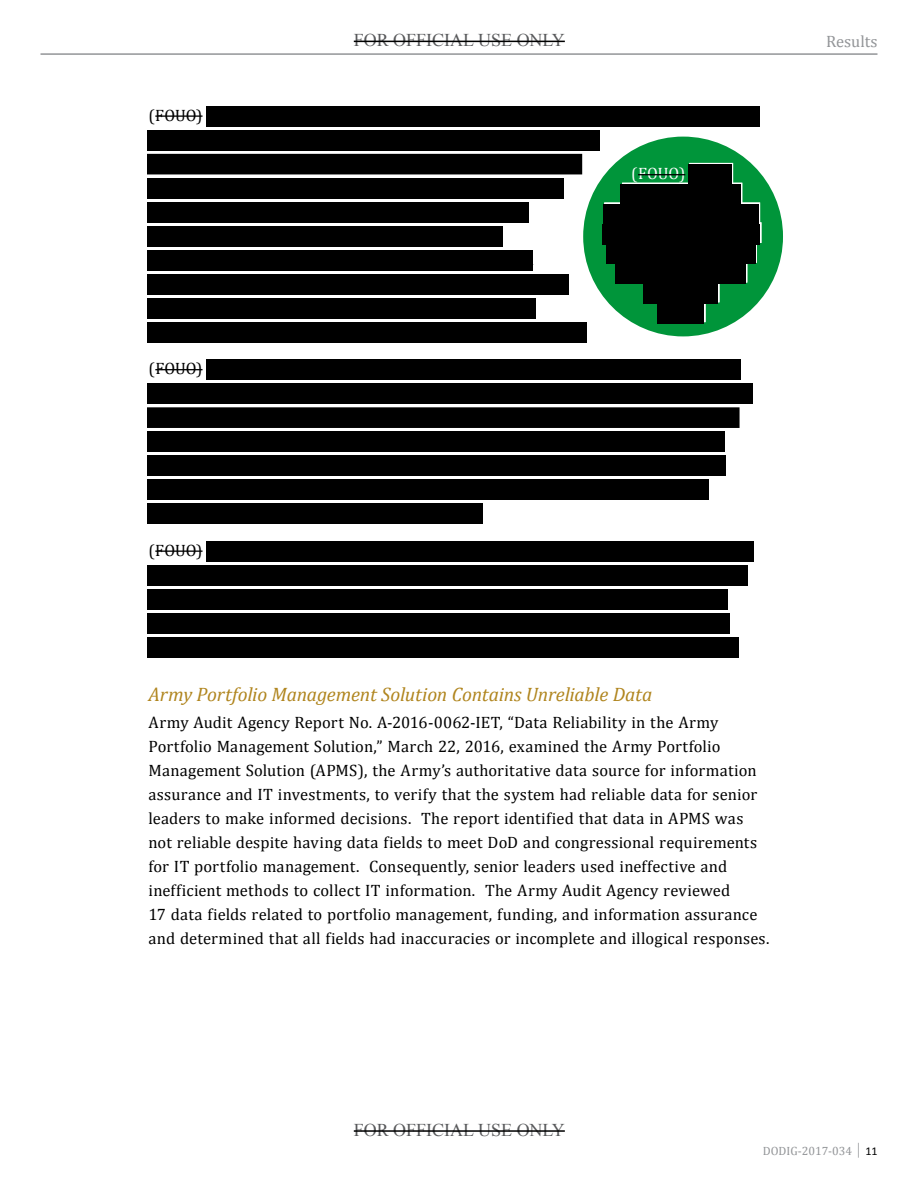
<style>
.page{position:relative;width:918px;height:1188px;background:#fff}
.page>*{position:absolute;margin:0;border:0;box-sizing:border-box;transform-origin:0 0}
.Heading_4{font:italic 19.5px "Cambria";letter-spacing:-.01em;color:#b0851e}
.t1{font:18px "Times New Roman";color:#58595b}
.Body{font:16.5px/24px "Cambria";letter-spacing:.01em;color:#000}
.t2{font:16.5px "Cambria";color:#939598}
.t3{font:16.5px "Cambria";color:#fff}
.t4{font:12px "Cambria";color:#939598}
.s1{font-family:"Calibri";color:#000}
</style>
<div class="page">
<hr style="left:40px;top:53px;width:838px;height:2px;background:#939598">
<svg style="left:583px;top:137px;width:200px;height:199px"></svg>
<hr style="left:354px;top:41px;width:211px;height:1px;background:#000">
<hr style="left:354px;top:1130px;width:211px;height:2px;background:#000">
<hr style="left:155px;top:115px;width:48px;height:2px;background:#000">
<hr style="left:155px;top:369px;width:48px;height:1px;background:#000">
<hr style="left:155px;top:551px;width:48px;height:1px;background:#000">
<hr style="left:638px;top:174px;width:47px;height:1px;background:#000">
<div style="left:206px;top:106px;width:554px;height:20px;background:#000"></div>
<div style="left:147px;top:130px;width:452px;height:20px;background:#000"></div>
<div style="left:147px;top:154px;width:435px;height:20px;background:#000"></div>
<div style="left:147px;top:178px;width:417px;height:20px;background:#000"></div>
<div style="left:147px;top:202px;width:381px;height:20px;background:#000"></div>
<div style="left:147px;top:226px;width:356px;height:20px;background:#000"></div>
<div style="left:147px;top:250px;width:385px;height:20px;background:#000"></div>
<div style="left:147px;top:274px;width:422px;height:21px;background:#000"></div>
<div style="left:147px;top:298px;width:388px;height:21px;background:#000"></div>
<div style="left:147px;top:322px;width:440px;height:21px;background:#000"></div>
<div style="left:688px;top:164px;width:44px;height:21px;background:#000"></div>
<div style="left:621px;top:184px;width:120px;height:21px;background:#000"></div>
<div style="left:603px;top:204px;width:156px;height:21px;background:#000"></div>
<div style="left:603px;top:224px;width:157px;height:20px;background:#000"></div>
<div style="left:606px;top:244px;width:149px;height:20px;background:#000"></div>
<div style="left:616px;top:263px;width:130px;height:21px;background:#000"></div>
<div style="left:643px;top:283px;width:75px;height:21px;background:#000"></div>
<div style="left:657px;top:303px;width:47px;height:21px;background:#000"></div>
<div style="left:206px;top:359px;width:534px;height:21px;background:#000"></div>
<div style="left:147px;top:383px;width:605px;height:21px;background:#000"></div>
<div style="left:147px;top:407px;width:593px;height:21px;background:#000"></div>
<div style="left:147px;top:431px;width:577px;height:21px;background:#000"></div>
<div style="left:147px;top:455px;width:579px;height:21px;background:#000"></div>
<div style="left:147px;top:479px;width:562px;height:21px;background:#000"></div>
<div style="left:147px;top:503px;width:335px;height:21px;background:#000"></div>
<div style="left:206px;top:541px;width:548px;height:20px;background:#000"></div>
<div style="left:147px;top:565px;width:601px;height:20px;background:#000"></div>
<div style="left:147px;top:589px;width:581px;height:20px;background:#000"></div>
<div style="left:147px;top:613px;width:582px;height:20px;background:#000"></div>
<div style="left:147px;top:637px;width:592px;height:20px;background:#000"></div>
<p class="Body" style="left:148px;top:103px;width:56px">(FOUO)</p>
<p class="t1" style="left:354px;top:28px;width:213px">FOR OFFICIAL USE ONLY</p>
<p class="t3" style="left:631px;top:164px;width:56px">(FOUO)</p>
<p class="t2" style="left:826px;top:31px;width:53px">Results</p>
<p class="Body" style="left:149px;top:357px;width:56px">(FOUO)</p>
<p class="Body" style="left:148px;top:538px;width:56px">(FOUO)</p>
<p class="Heading_4" style="left:148px;top:681px;width:505px">Army Portfolio Management Solution Contains Unreliable Data</p>
<p class="Body" style="left:148px;top:710px;width:622px">Army Audit Agency Report No. A-2016-0062-IET, “Data Reliability in the Army Portfolio Management Solution,” March 22, 2016, examined the Army Portfolio Management Solution (APMS), the Army’s authoritative data source for information assurance and IT investments, to verify that the system had reliable data for senior leaders to make informed decisions. The report identified that data in APMS was not reliable despite having data fields to meet DoD and congressional requirements for IT portfolio management. Consequently, senior leaders used ineffective and inefficient methods to collect IT information. The Army Audit Agency reviewed<br>17 data fields related to portfolio management, funding, and information assurance and determined that all fields had inaccuracies or incomplete and illogical responses.</p>
<p class="t1" style="left:354px;top:1117px;width:213px">FOR OFFICIAL USE ONLY</p>
<p class="t4" style="left:763px;top:1143px;width:116px">DODIG-2017-034 │ <span class="s1">11</span></p>
</div>
